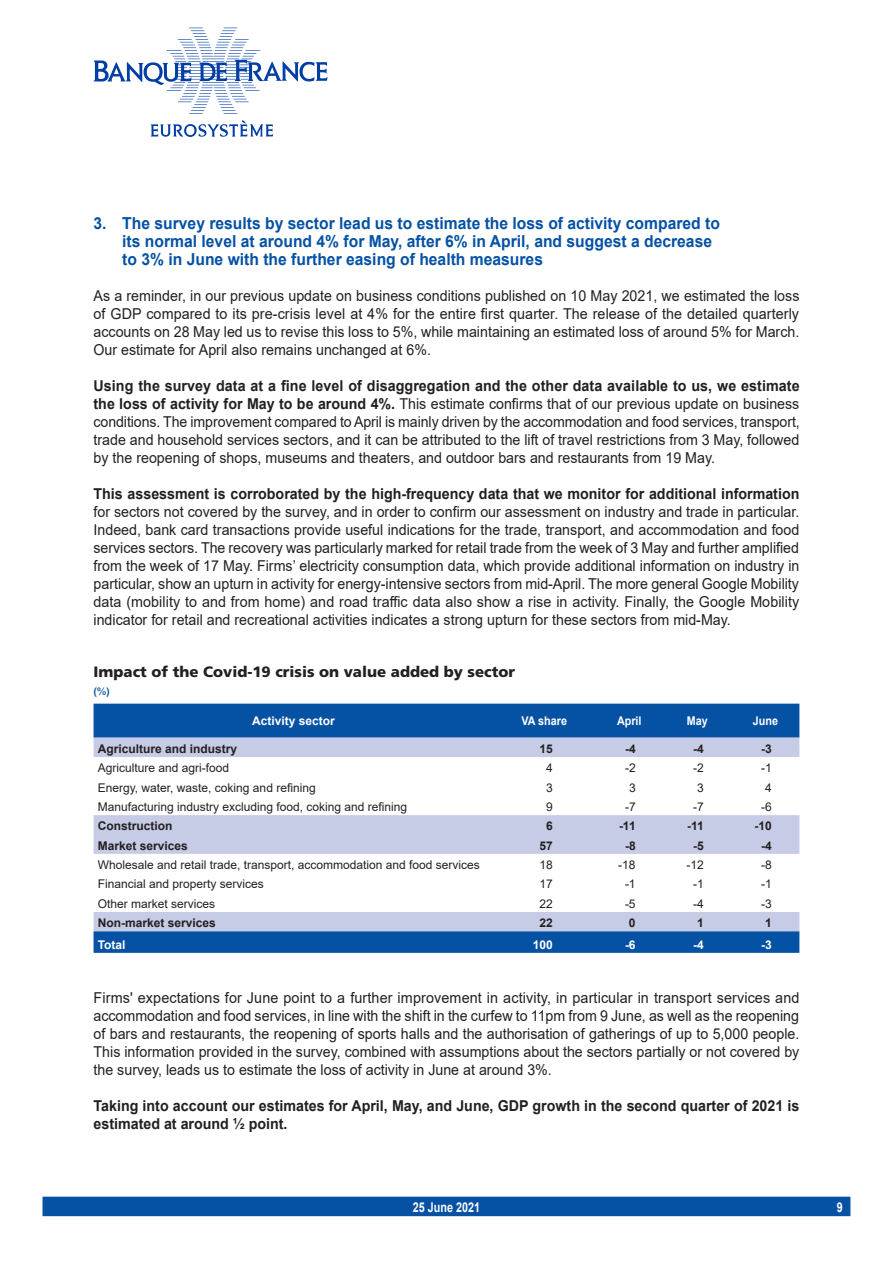
<style>
.page{position:relative;width:893px;height:1263px;background:#fff}
.page>*{position:absolute;margin:0;border:0;box-sizing:border-box;transform-origin:0 0}
.t1{font:700 16.5px/18px "Arial";color:#0551a4;scale:.95 1}
.t2{font:15px/18px "Arial";color:#231f20;text-align:justify;scale:.95 1}
.t3{font:15px/18px "Arial";color:#231f20;text-align:justify;scale:.96 1}
.t4{font:700 15px/18px "Arial";color:#231f20;scale:.95 1}
.t5{font:900 15px "Frutiger LT Std";color:#231f20}
.t6{font:700 13.5px "Arial";color:#fff;scale:.8 1}
.t7{font:12px "Arial";color:#231f20}
.t8{font:700 12px "Arial";color:#231f20}
.t9{font:700 12px "Arial";color:#fff}
.t10{font:700 12px "Arial";color:#fff;scale:.9 1}
.t11{font:10.5px "Arial Rounded MT Bold";color:#0551a4}
.s1{font-weight:700}
</style>
<div class="page">
<div style="left:43px;top:1197px;width:807px;height:19px;background:#0551a4"></div>
<svg style="left:94px;top:28px;width:233px;height:86px"></svg>
<svg style="left:151px;top:120px;width:122px;height:17px"></svg>
<div style="left:94px;top:704px;width:705px;height:34px;background:#0551a4"></div>
<svg style="left:94px;top:738px;width:705px;height:193px"></svg>
<svg style="left:94px;top:931px;width:705px;height:22px;background:#0a54a5"></svg>
<p class="t1" style="left:122px;top:214px;width:631px;text-indent:-29px">3. The survey results by sector lead us to estimate the loss of activity compared to its normal level at around 4% for May, after 6% in April, and suggest a decrease to 3% in June with the further easing of health measures</p>
<p class="t2" style="left:94px;top:287px;width:744px">As a reminder, in our previous update on business conditions published on 10 May 2021, we estimated the loss of GDP compared to its pre-crisis level at 4% for the entire first quarter. The release of the detailed quarterly accounts on 28 May led us to revise this loss to 5%, while maintaining an estimated loss of around 5% for March.<br>Our estimate for April also remains unchanged at 6%.</p>
<p class="t2" style="left:94px;top:377px;width:745px"><span class="s1">Using the survey data at a fine level of disaggregation and the other data available to us, we estimate the loss of activity for May to be around 4%.</span> This estimate confirms that of our previous update on business conditions. The improvement compared to April is mainly driven by the accommodation and food services, transport, trade and household services sectors, and it can be attributed to the lift of travel restrictions from 3 May, followed by the reopening of shops, museums and theaters, and outdoor bars and restaurants from 19 May.</p>
<p class="t4" style="left:94px;top:485px;width:744px">This assessment is corroborated by the high-frequency data that we monitor for additional information</p>
<p class="t2" style="left:94px;top:503px;width:744px">for sectors not covered by the survey, and in order to confirm our assessment on industry and trade in particular.<br>Indeed, bank card transactions provide useful indications for the trade, transport, and accommodation and food services sectors. The recovery was particularly marked for retail trade from the week of 3 May and further amplified from the week of 17 May. Firms’ electricity consumption data, which provide additional information on industry in particular, show an upturn in activity for energy-intensive sectors from mid-April. The more general Google Mobility data (mobility to and from home) and road traffic data also show a rise in activity. Finally, the Google Mobility indicator for retail and recreational activities indicates a strong upturn for these sectors from mid-May.</p>
<p class="t5" style="left:94px;top:662px;width:423px">Impact of the Covid‑19 crisis on value added by sector</p>
<p class="t11" style="left:94px;top:685px;width:18px">(%)</p>
<p class="t9" style="left:252px;top:712px;width:84px">Activity sector</p>
<p class="t10" style="left:521px;top:712px;width:52px">VA share</p>
<p class="t10" style="left:617px;top:712px;width:29px">April</p>
<p class="t10" style="left:687px;top:712px;width:25px">May</p>
<p class="t10" style="left:753px;top:712px;width:30px">June</p>
<p class="t8" style="left:98px;top:740px;width:141px">Agriculture and industry</p>
<p class="t8" style="left:539px;top:740px;width:15px">15</p>
<p class="t8" style="left:625px;top:740px;width:12px">-4</p>
<p class="t8" style="left:693px;top:740px;width:12px">-4</p>
<p class="t8" style="left:761px;top:740px;width:12px">-3</p>
<p class="t7" style="left:98px;top:760px;width:133px">Agriculture and agri-food</p>
<p class="t7" style="left:546px;top:760px;width:8px">4</p>
<p class="t7" style="left:625px;top:760px;width:12px">-2</p>
<p class="t7" style="left:693px;top:760px;width:12px">-2</p>
<p class="t7" style="left:761px;top:760px;width:12px">-1</p>
<p class="t7" style="left:98px;top:779px;width:219px">Energy, water, waste, coking and refining</p>
<p class="t7" style="left:546px;top:779px;width:8px">3</p>
<p class="t7" style="left:629px;top:779px;width:8px">3</p>
<p class="t7" style="left:697px;top:779px;width:8px">3</p>
<p class="t7" style="left:765px;top:779px;width:8px">4</p>
<p class="t7" style="left:98px;top:798px;width:311px">Manufacturing industry excluding food, coking and refining</p>
<p class="t7" style="left:546px;top:798px;width:8px">9</p>
<p class="t7" style="left:625px;top:798px;width:12px">-7</p>
<p class="t7" style="left:693px;top:798px;width:12px">-7</p>
<p class="t7" style="left:761px;top:798px;width:12px">-6</p>
<p class="t8" style="left:98px;top:817px;width:76px">Construction</p>
<p class="t8" style="left:546px;top:817px;width:8px">6</p>
<p class="t8" style="left:619px;top:817px;width:18px">-11</p>
<p class="t8" style="left:687px;top:817px;width:18px">-11</p>
<p class="t8" style="left:754px;top:817px;width:19px">-10</p>
<p class="t8" style="left:98px;top:837px;width:92px">Market services</p>
<p class="t8" style="left:539px;top:837px;width:15px">57</p>
<p class="t8" style="left:625px;top:837px;width:12px">-8</p>
<p class="t8" style="left:693px;top:837px;width:12px">-5</p>
<p class="t8" style="left:761px;top:837px;width:12px">-4</p>
<p class="t7" style="left:98px;top:856px;width:384px">Wholesale and retail trade, transport, accommodation and food services</p>
<p class="t7" style="left:539px;top:856px;width:15px">18</p>
<p class="t7" style="left:618px;top:856px;width:19px">-18</p>
<p class="t7" style="left:686px;top:856px;width:19px">-12</p>
<p class="t7" style="left:761px;top:856px;width:12px">-8</p>
<p class="t7" style="left:98px;top:876px;width:168px">Financial and property services</p>
<p class="t7" style="left:539px;top:876px;width:15px">17</p>
<p class="t7" style="left:625px;top:876px;width:12px">-1</p>
<p class="t7" style="left:693px;top:876px;width:12px">-1</p>
<p class="t7" style="left:761px;top:876px;width:12px">-1</p>
<p class="t7" style="left:98px;top:895px;width:119px">Other market services</p>
<p class="t7" style="left:539px;top:895px;width:15px">22</p>
<p class="t7" style="left:625px;top:895px;width:12px">-5</p>
<p class="t7" style="left:693px;top:895px;width:12px">-4</p>
<p class="t7" style="left:761px;top:895px;width:12px">-3</p>
<p class="t8" style="left:98px;top:914px;width:120px">Non-market services</p>
<p class="t8" style="left:539px;top:914px;width:15px">22</p>
<p class="t8" style="left:629px;top:914px;width:8px">0</p>
<p class="t8" style="left:697px;top:914px;width:8px">1</p>
<p class="t8" style="left:765px;top:914px;width:8px">1</p>
<p class="t9" style="left:98px;top:936px;width:29px">Total</p>
<p class="t9" style="left:533px;top:936px;width:22px">100</p>
<p class="t9" style="left:625px;top:936px;width:12px">-6</p>
<p class="t9" style="left:693px;top:936px;width:12px">-4</p>
<p class="t9" style="left:761px;top:936px;width:12px">-3</p>
<p class="t3" style="left:94px;top:989px;width:737px">Firms' expectations for June point to a further improvement in activity, in particular in transport services and accommodation and food services, in line with the shift in the curfew to 11pm from 9 June, as well as the reopening of bars and restaurants, the reopening of sports halls and the authorisation of gatherings of up to 5,000 people.<br>This information provided in the survey, combined with assumptions about the sectors partially or not covered by the survey, leads us to estimate the loss of activity in June at around 3%.</p>
<p class="t4" style="left:94px;top:1097px;width:744px">Taking into account our estimates for April, May, and June, GDP growth in the second quarter of 2021 is estimated at around ½ point.</p>
<p class="t6" style="left:413px;top:1197px;width:86px">25 June 2021</p>
<p class="t6" style="left:837px;top:1197px;width:9px">9</p>
</div>
